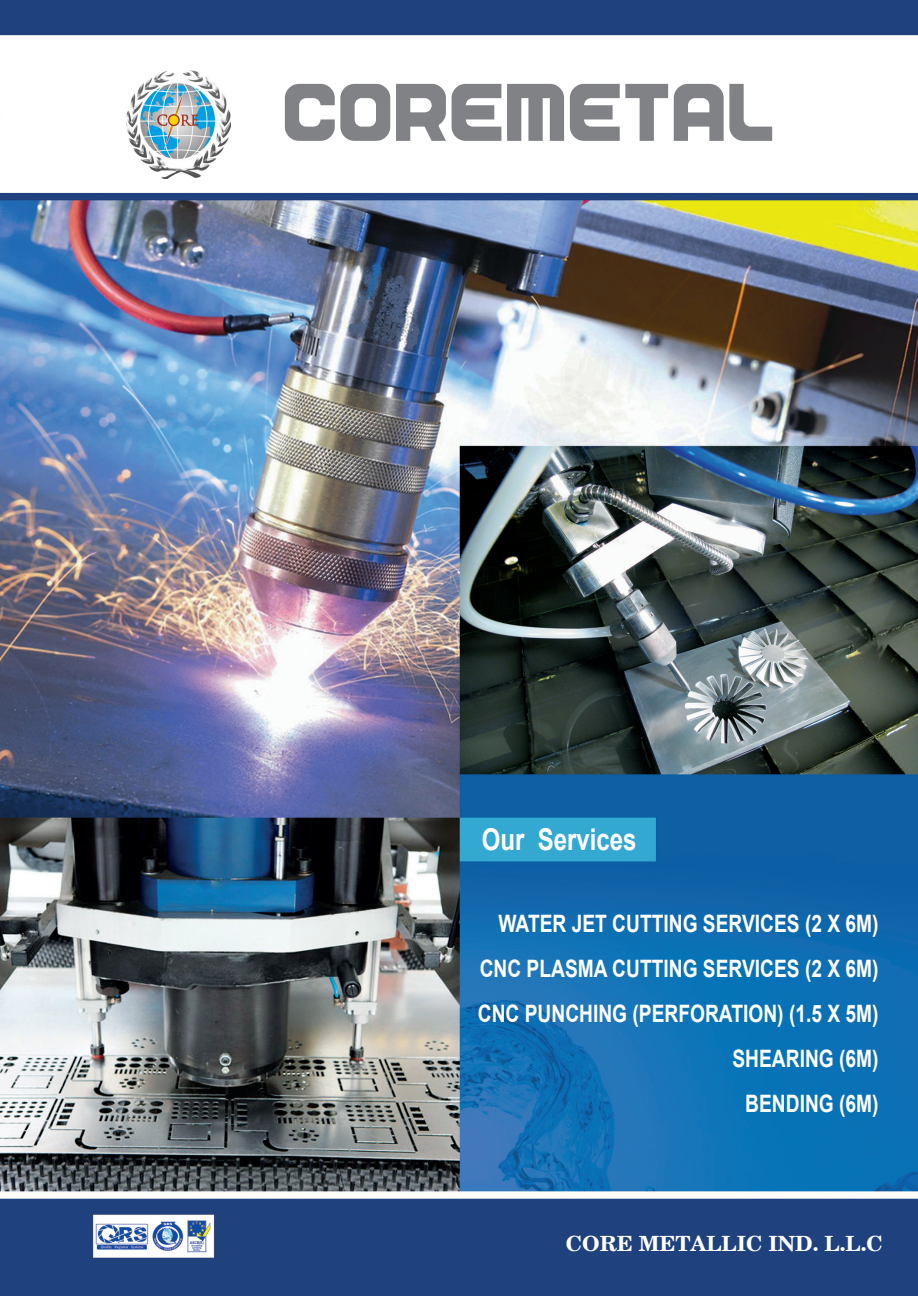
<style>
.page{position:relative;width:918px;height:1296px;background:#fff}
.page>*{position:absolute;margin:0;border:0;box-sizing:border-box;transform-origin:0 0}
.t1{font:57px "Fixton Gothic";letter-spacing:-.01em;color:#808285}
.t2{font:700 30px "Arial";color:#fff;scale:.8 1}
.t3{font:700 24px "Arial";color:#fff;scale:.8 1}
.t4{font:700 21px "New Century Schlbk";color:#fff}
</style>
<div class="page">
<img style="left:0;top:1px;width:918px;height:1295px">
<img style="left:126px;top:71px;width:105px;height:107px">
<p class="t1" style="left:285px;top:77px;width:495px">COREMETAL</p>
<p class="t2" style="left:482px;top:819px;width:195px">Our Services</p>
<p class="t3" style="left:499px;top:908px;width:477px">WATER JET CUTTING SERVICES (2 X 6M)</p>
<p class="t3" style="left:480px;top:953px;width:500px">CNC PLASMA CUTTING SERVICES (2 X 6M)</p>
<p class="t3" style="left:478px;top:998px;width:502px">CNC PUNCHING (PERFORATION) (1.5 X 5M)</p>
<p class="t3" style="left:733px;top:1043px;width:184px">SHEARING (6M)</p>
<p class="t3" style="left:745px;top:1088px;width:168px">BENDING (6M)</p>
<p class="t4" style="left:566px;top:1230px;width:319px">CORE METALLIC IND. L.L.C</p>
</div>
